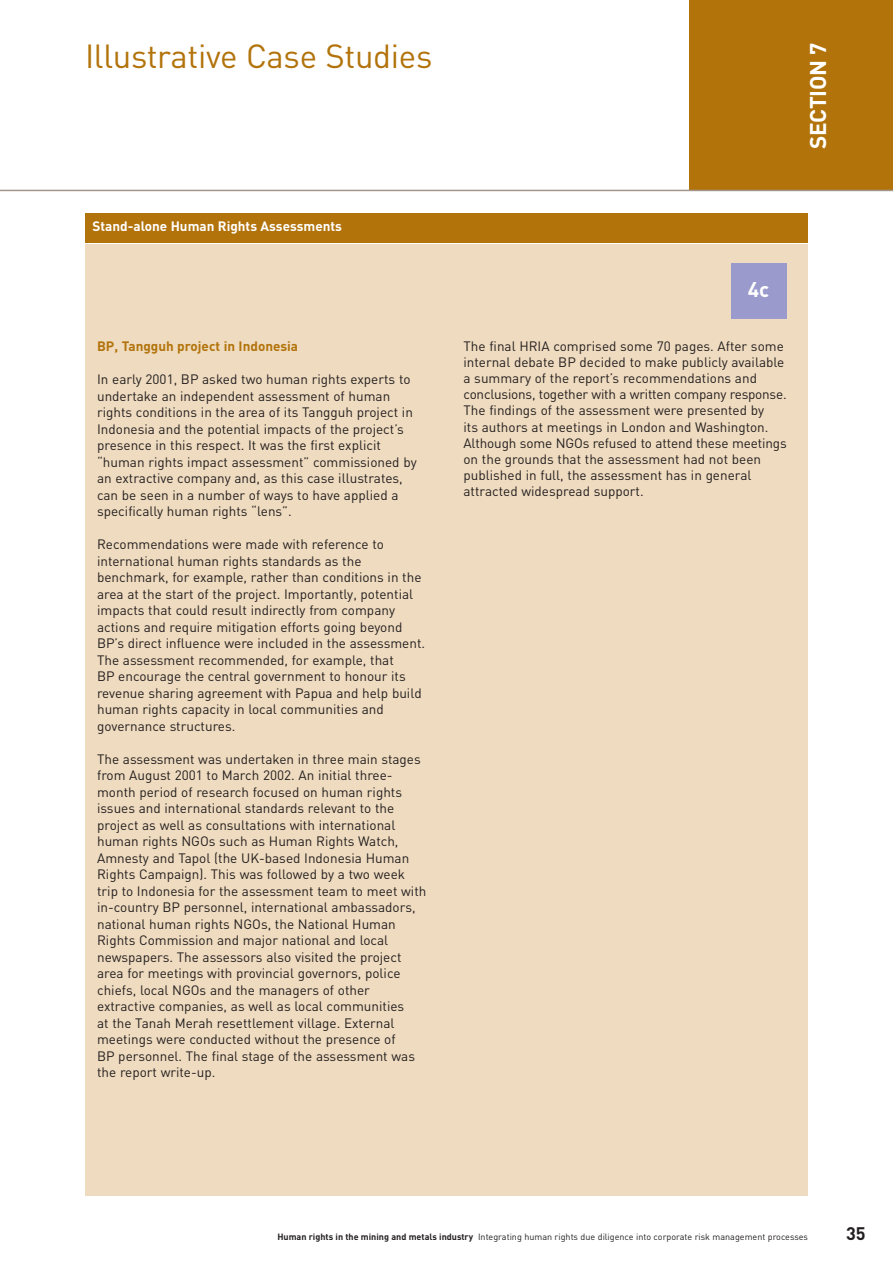
<style>
.page{position:relative;width:893px;height:1263px;background:#fff}
.page>*{position:absolute;margin:0;border:0;box-sizing:border-box;transform-origin:0 0}
.t1{font:33px "DIN";letter-spacing:-.01em;color:#b2730b}
.t2{font:700 22.5px "DIN";letter-spacing:-.01em;color:#fff}
.t3{font:700 21px "DIN";color:#fff}
.t4{font:700 18px "DIN";color:#231f20}
.t5{font:13.5px/16.5px "DIN";color:#231f20}
.t6{font:700 13.5px "DIN";color:#fff}
.t7{font:700 13.5px "DIN";color:#b2730b}
.t8{font:9px "DIN";color:#231f20}
.s1{font-weight:700}
</style>
<div class="page">
<div style="left:689px;top:0;width:204px;height:190px;background:#b2730b"></div>
<div style="left:85px;top:213px;width:723px;height:29px;background:#b2730b"></div>
<div style="left:85px;top:244px;width:723px;height:952px;background:#efdbbf"></div>
<div style="left:731px;top:264px;width:56px;height:55px;background:#9a9bcc"></div>
<hr style="left:0;top:190px;width:893px;height:1px;background:#a19689">
<h1 class="t1" style="left:85px;top:37px;width:349px">Illustrative Case Studies</h1>
<p class="t6" style="left:93px;top:218px;width:251px">Stand-alone Human Rights Assessments</p>
<p class="t7" style="left:97px;top:338px;width:203px">BP, Tangguh project in Indonesia</p>
<p class="t5" style="left:97px;top:371px;width:321px">In early 2001, BP asked two human rights experts to undertake an independent assessment of human rights conditions in the area of its Tangguh project in Indonesia and the potential impacts of the project’s presence in this respect. It was the first explicit “human rights impact assessment” commissioned by an extractive company and, as this case illustrates, can be seen in a number of ways to have applied a specifically human rights “lens”.</p>
<p class="t5" style="left:97px;top:536px;width:330px">Recommendations were made with reference to international human rights standards as the benchmark, for example, rather than conditions in the area at the start of the project. Importantly, potential impacts that could result indirectly from company actions and require mitigation efforts going beyond BP’s direct influence were included in the assessment.<br>The assessment recommended, for example, that<br>BP encourage the central government to honour its revenue sharing agreement with Papua and help build human rights capacity in local communities and governance structures.</p>
<p class="t5" style="left:97px;top:751px;width:331px">The assessment was undertaken in three main stages from August 2001 to March 2002. An initial three&shy;month period of research focused on human rights issues and international standards relevant to the project as well as consultations with international human rights NGOs such as Human Rights Watch, Amnesty and Tapol (the UK-based Indonesia Human Rights Campaign). This was followed by a two week trip to Indonesia for the assessment team to meet with in-country BP personnel, international ambassadors, national human rights NGOs, the National Human Rights Commission and major national and local newspapers. The assessors also visited the project area for meetings with provincial governors, police chiefs, local NGOs and the managers of other extractive companies, as well as local communities<br>at the Tanah Merah resettlement village. External meetings were conducted without the presence of<br>BP personnel. The final stage of the assessment was the report write-up.</p>
<h2 class="t2" style="left:805px;top:149px;width:108px;rotate:-90deg">SECTION 7</h2>
<h3 class="t3" style="left:748px;top:277px;width:23px">4c</h3>
<p class="t5" style="left:463px;top:338px;width:325px">The final HRIA comprised some 70 pages. After some internal debate BP decided to make publicly available a summary of the report’s recommendations and conclusions, together with a written company response.<br>The findings of the assessment were presented by<br>its authors at meetings in London and Washington.<br>Although some NGOs refused to attend these meetings on the grounds that the assessment had not been published in full, the assessment has in general attracted widespread support.</p>
<p class="t8" style="left:277px;top:1232px;width:532px"><span class="s1">Human rights in the mining and metals industry</span> Integrating human rights due diligence into corporate risk management processes</p>
<h3 class="t4" style="left:846px;top:1224px;width:21px">35</h3>
</div>
